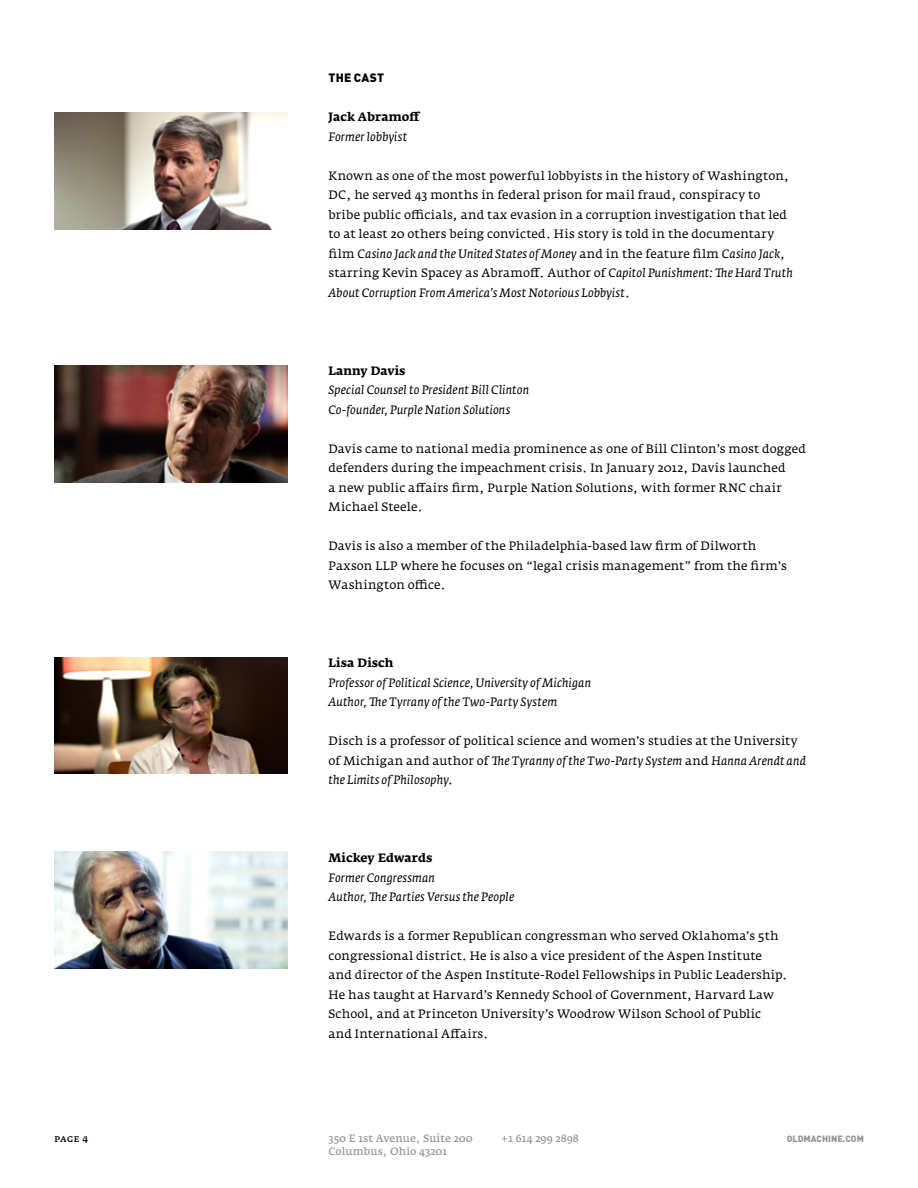
<style>
.page{position:relative;width:918px;height:1188px;background:#fff}
.page>*{position:absolute;margin:0;border:0;box-sizing:border-box;transform-origin:0 0}
.t1{font:12px/19.5px "Fedra Serif A Pro";letter-spacing:.01em;color:#000}
.t2{font:italic 12px/19.5px "Fedra Serif A Pro";letter-spacing:.015em;color:#000}
.t3{font:700 12px "Fedra Serif A Pro";color:#000}
.t4{font:900 12px "DIN";letter-spacing:.02em;color:#000}
.t5{font:10.5px "Fedra Serif A Pro";color:#939598}
.t6{font:10.5px "Fedra Serif A Pro";color:#000}
.t7{font:900 9px "DIN";color:#939598}
.s1{font-style:italic}
</style>
<div class="page">
<img style="left:54px;top:112px;width:234px;height:117px">
<img style="left:54px;top:365px;width:234px;height:117px">
<img style="left:54px;top:657px;width:234px;height:117px">
<img style="left:54px;top:851px;width:233px;height:117px">
<p class="t6" style="left:54px;top:1132px;width:36px">page 4</p>
<p class="t4" style="left:328px;top:70px;width:57px">THE CAST</p>
<p class="t3" style="left:328px;top:109px;width:93px">Jack Abramoff</p>
<p class="t2" style="left:328px;top:127px;width:80px">Former lobbyist</p>
<p class="t1" style="left:328px;top:166px;width:466px">Known as one of the most powerful lobbyists in the history of Washington, DC, he served 43 months in federal prison for mail fraud, conspiracy to bribe public officials, and tax evasion in a corruption investigation that led to at least 20 others being convicted. His story is told in the documentary film <span class="s1">Casino Jack and the United States of Money</span> and in the feature film <span class="s1">Casino Jack</span>, starring Kevin Spacey as Abramoff. Author of <span class="s1">Capitol Punishment: The Hard Truth About Corruption From America’s Most Notorious Lobbyist</span>.</p>
<p class="t3" style="left:328px;top:363px;width:79px">Lanny Davis</p>
<p class="t2" style="left:328px;top:380px;width:202px">Special Counsel to President Bill Clinton<br>Co-founder, Purple Nation Solutions</p>
<p class="t1" style="left:328px;top:439px;width:479px">Davis came to national media prominence as one of Bill Clinton’s most dogged defenders during the impeachment crisis. In January 2012, Davis launched<br>a new public affairs firm, Purple Nation Solutions, with former RNC chair Michael Steele.</p>
<p class="t1" style="left:328px;top:536px;width:460px">Davis is also a member of the Philadelphia-based law firm of Dilworth<br>Paxson LLP where he focuses on “legal crisis management” from the firm’s<br>Washington office.</p>
<p class="t3" style="left:328px;top:655px;width:66px">Lisa Disch</p>
<p class="t2" style="left:328px;top:673px;width:264px">Professor of Political Science, University of Michigan<br>Author, The Tyrrany of the Two-Party System</p>
<p class="t1" style="left:328px;top:731px;width:479px">Disch is a professor of political science and women’s studies at the University of Michigan and author of <span class="s1">The Tyranny of the Two-Party System</span> and <span class="s1">Hanna Arendt and the Limits of Philosophy</span>.</p>
<p class="t3" style="left:328px;top:850px;width:105px">Mickey Edwards</p>
<p class="t2" style="left:328px;top:868px;width:187px">Former Congressman<br>Author, The Parties Versus the People</p>
<p class="t1" style="left:328px;top:926px;width:461px">Edwards is a former Republican congressman who served Oklahoma’s 5th congressional district. He is also a vice president of the Aspen Institute and director of the Aspen Institute-Rodel Fellowships in Public Leadership.<br>He has taught at Harvard’s Kennedy School of Government, Harvard Law School, and at Princeton University’s Woodrow Wilson School of Public and International Affairs.</p>
<p class="t5" style="left:328px;top:1132px;width:146px">350 E 1st Avenue, Suite 200</p>
<p class="t7" style="left:787px;top:1133px;width:79px">OLDMACHINE.COM</p>
<p class="t5" style="left:328px;top:1145px;width:120px">Columbus, Ohio 43201</p>
<p class="t5" style="left:502px;top:1132px;width:79px">+1 614 299 2898</p>
</div>
